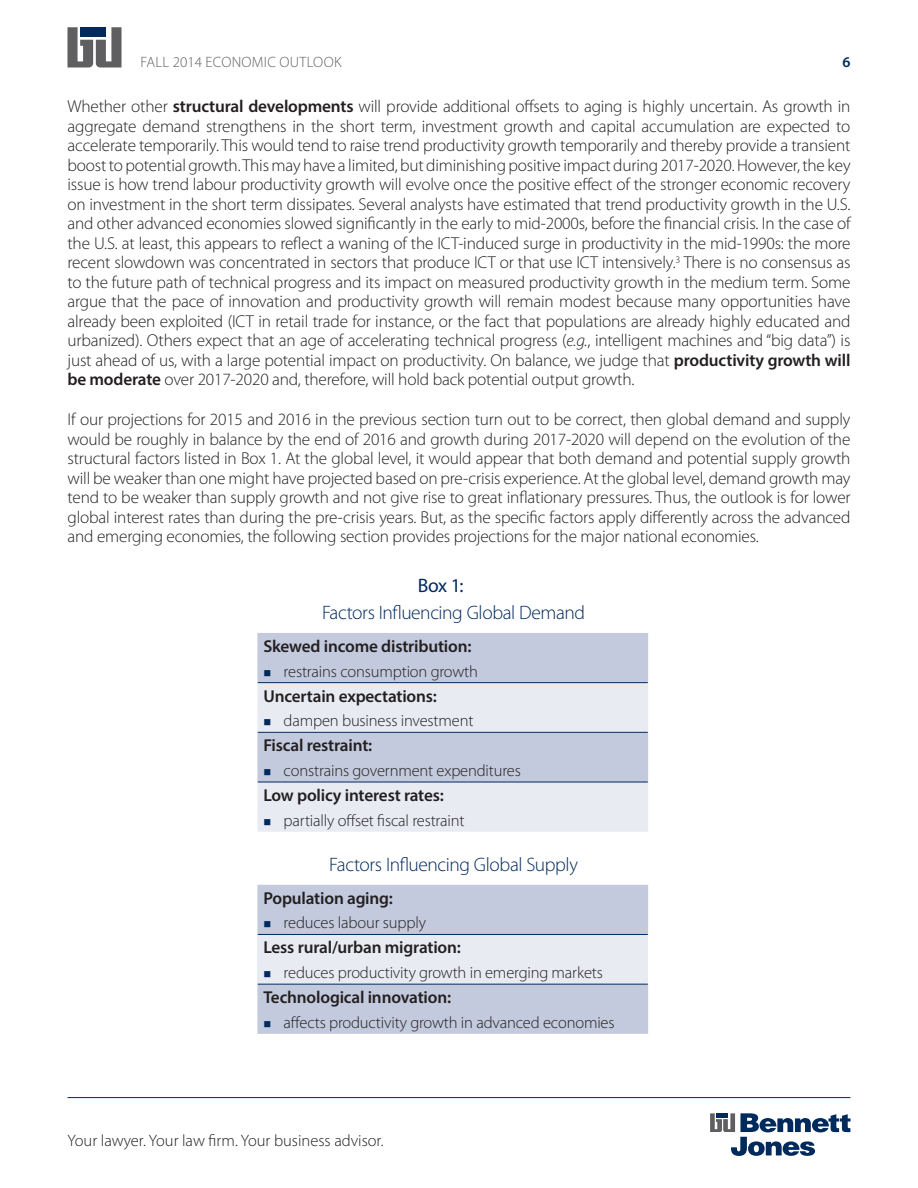
<style>
.page{position:relative;width:918px;height:1188px;background:#fff}
.page>*{position:absolute;margin:0;border:0;box-sizing:border-box;transform-origin:0 0}
.t1{font:300 19.5px "Myriad Pro";letter-spacing:-.02em;color:#00295c}
.t2{font:19.5px "Myriad Pro";color:#00295c}
.t3{font:300 17.25px/19.5px "Myriad Pro";letter-spacing:-.01em;color:#231f20;text-align:justify}
.t4{font:600 17.25px "Myriad Pro";letter-spacing:-.01em;color:#231f20}
.t5{font:300 16.5px "Myriad Pro";letter-spacing:-.01em;color:#231f20}
.t6{font:300 15px "Myriad Pro";color:#5f5f62}
.t7{font:600 15px "Myriad Pro";color:#00295c}
.s1{font-weight:600}
.s2{font-style:italic}
</style>
<div class="page">
<svg style="left:68px;top:27px;width:54px;height:40px"></svg>
<svg style="left:710px;top:1113px;width:140px;height:43px"></svg>
<hr style="left:68px;top:1097px;width:782px;height:1px;background:#00295c">
<div style="left:257px;top:633px;width:391px;height:50px;background:#c3cadd"></div>
<svg style="left:257px;top:683px;width:391px;height:149px;background:#dadfea"></svg>
<hr style="left:258px;top:682px;width:390px;height:1px;background:#00295c">
<hr style="left:258px;top:732px;width:390px;height:1px;background:#00295c">
<hr style="left:258px;top:782px;width:390px;height:1px;background:#00295c">
<div style="left:257px;top:885px;width:391px;height:149px;background:#c3cadd"></div>
<div style="left:257px;top:934px;width:391px;height:50px;background:#e8ebf2"></div>
<hr style="left:258px;top:934px;width:390px;height:1px;background:#00295c">
<hr style="left:258px;top:984px;width:390px;height:1px;background:#00295c">
<svg style="left:264px;top:670px;width:6px;height:6px"></svg>
<svg style="left:264px;top:719px;width:6px;height:7px"></svg>
<svg style="left:264px;top:769px;width:6px;height:6px"></svg>
<svg style="left:264px;top:819px;width:6px;height:6px"></svg>
<svg style="left:264px;top:922px;width:6px;height:6px"></svg>
<svg style="left:264px;top:1021px;width:6px;height:6px"></svg>
<p class="t6" style="left:141px;top:53px;width:75px">FALL 2014 economic</p>
<p class="t6" style="left:280px;top:53px;width:10px">outlook</p>
<p class="t7" style="left:842px;top:53px;width:10px">6</p>
<p class="t3" style="left:67px;top:97px;width:785px">Whether other <span class="s1">structural developments</span> will provide additional offsets to aging is highly uncertain. As growth in aggregate demand strengthens in the short term, investment growth and capital accumulation are expected to accelerate temporarily. This would tend to raise trend productivity growth temporarily and thereby provide a transient boost to potential growth. This may have a limited, but diminishing positive impact during 2017-2020. However, the key issue is how trend labour productivity growth will evolve once the positive effect of the stronger economic recovery on investment in the short term dissipates. Several analysts have estimated that trend productivity growth in the U.S. and other advanced economies slowed significantly in the early to mid-2000s, before the financial crisis. In the case of the U.S. at least, this appears to reflect a waning of the ICT-induced surge in productivity in the mid-1990s: the more recent slowdown was concentrated in sectors that produce ICT or that use ICT intensively.<sup>3</sup> There is no consensus as to the future path of technical progress and its impact on measured productivity growth in the medium term. Some argue that the pace of innovation and productivity growth will remain modest because many opportunities have already been exploited (ICT in retail trade for instance, or the fact that populations are already highly educated and urbanized). Others expect that an age of accelerating technical progress (<span class="s2">e.g.</span>, intelligent machines and “big data”) is just ahead of us, with a large potential impact on productivity. On balance, we judge that <span class="s1">productivity growth will be moderate</span> over 2017-2020 and, therefore, will hold back potential output growth.</p>
<p class="t3" style="left:67px;top:409px;width:785px">If our projections for 2015 and 2016 in the previous section turn out to be correct, then global demand and supply would be roughly in balance by the end of 2016 and growth during 2017-2020 will depend on the evolution of the structural factors listed in Box 1. At the global level, it would appear that both demand and potential supply growth will be weaker than one might have projected based on pre-crisis experience. At the global level, demand growth may tend to be weaker than supply growth and not give rise to great inflationary pressures. Thus, the outlook is for lower global interest rates than during the pre-crisis years. But, as the specific factors apply differently across the advanced and emerging economies, the following section provides projections for the major national economies.</p>
<p class="t2" style="left:418px;top:573px;width:47px">Box 1:</p>
<p class="t1" style="left:322px;top:601px;width:265px">Factors Influencing Global Demand</p>
<p class="t4" style="left:263px;top:635px;width:210px">Skewed income distribution:</p>
<p class="t5" style="left:284px;top:661px;width:196px">restrains consumption growth</p>
<p class="t4" style="left:263px;top:685px;width:175px">Uncertain expectations:</p>
<p class="t5" style="left:284px;top:711px;width:191px">dampen business investment</p>
<p class="t4" style="left:263px;top:735px;width:110px">Fiscal restraint:</p>
<p class="t5" style="left:284px;top:761px;width:239px">constrains government expenditures</p>
<p class="t4" style="left:263px;top:784px;width:182px">Low policy interest rates:</p>
<p class="t5" style="left:284px;top:810px;width:183px">partially offset fiscal restraint</p>
<p class="t1" style="left:329px;top:853px;width:250px">Factors Influencing Global Supply</p>
<p class="t4" style="left:263px;top:887px;width:131px">Population aging:</p>
<p class="t5" style="left:284px;top:913px;width:144px">reduces labour supply</p>
<p class="t4" style="left:263px;top:937px;width:199px">Less rural/urban migration:</p>
<p class="t5" style="left:284px;top:963px;width:321px">reduces productivity growth in emerging markets</p>
<p class="t4" style="left:263px;top:986px;width:189px">Technological innovation:</p>
<p class="t5" style="left:284px;top:1012px;width:332px">affects productivity growth in advanced economies</p>
<p class="t5" style="left:68px;top:1131px;width:318px">Your lawyer. Your law firm. Your business advisor.</p>
</div>
